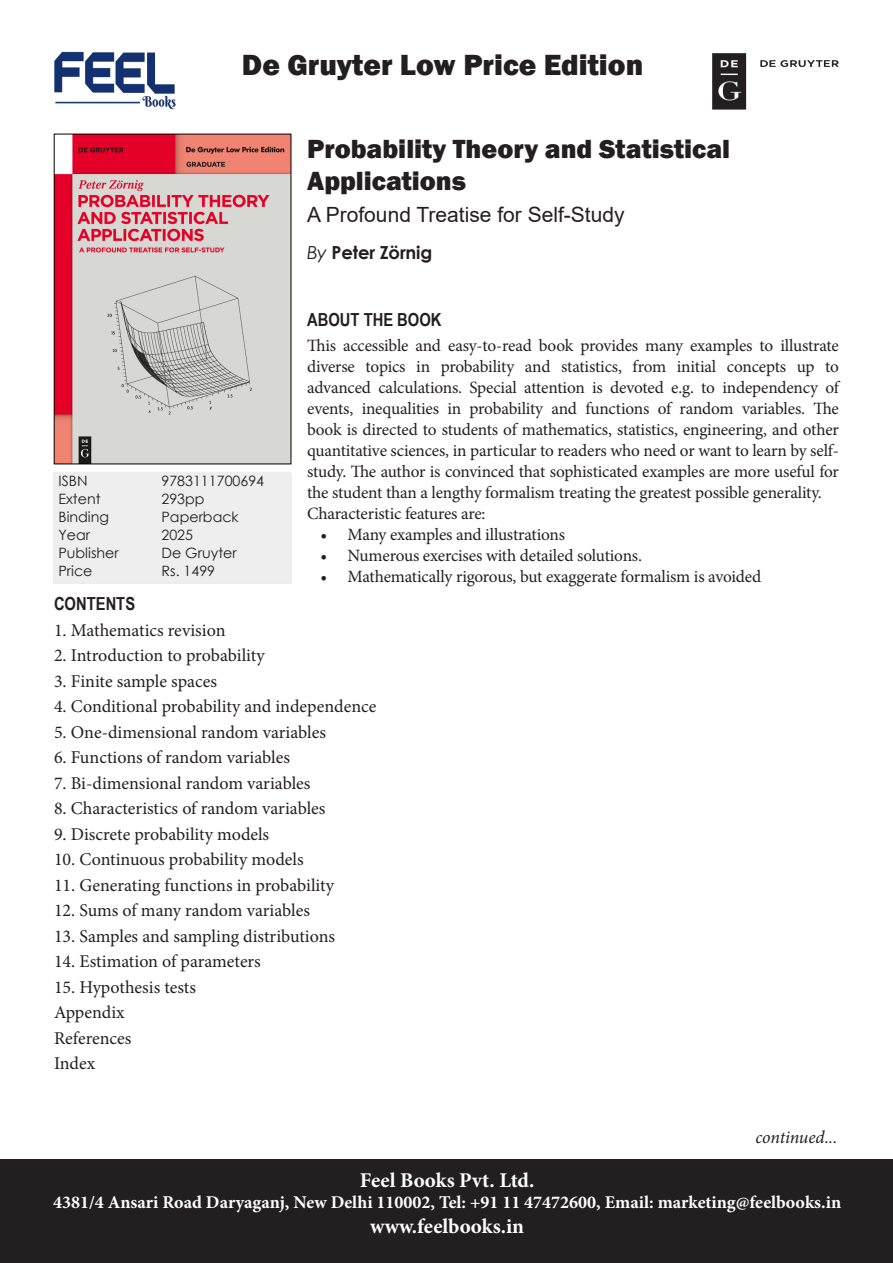
<style>
.page{position:relative;width:893px;height:1263px;background:#fff}
.page>*{position:absolute;margin:0;border:0;box-sizing:border-box;transform-origin:0 0}
.t1{font:800 30px "Franklin Gothic";color:#231f20}
.t2{font:800 27px/32.4px "Franklin Gothic";color:#231f20}
.t3{font:700 21px "Minion Pro";color:#fff}
.t4{font:21px "Arial";color:#231f20}
.Text{font:18px "Minion Pro";color:#231f20}
.t5{font:700 18px "Minion Pro";color:#fff}
.t6{font:700 18px "Arial Narrow";color:#231f20}
.t7{font:700 18px "Century Gothic";letter-spacing:-.01em;color:#231f20}
.t8{font:italic 18px "Minion Pro";letter-spacing:-.01em;color:#231f20}
.Text-2{font:17.25px/21px "Minion Pro";letter-spacing:-.015em;color:#231f20;text-align:justify}
.Isbn{font:14.25px "Century Gothic";color:#231f20}
.s1{font-weight:400;font-style:italic}
</style>
<div class="page">
<img style="left:54px;top:51px;width:122px;height:59px">
<div style="left:0;top:1160px;width:893px;height:103px;background:#231f20"></div>
<div style="left:53px;top:472px;width:238px;height:21px;background:#eeeeef"></div>
<div style="left:53px;top:490px;width:238px;height:21px;background:#eeeeef"></div>
<div style="left:53px;top:508px;width:238px;height:21px;background:#eeeeef"></div>
<div style="left:53px;top:526px;width:238px;height:21px;background:#eeeeef"></div>
<div style="left:53px;top:544px;width:238px;height:21px;background:#eeeeef"></div>
<div style="left:53px;top:562px;width:238px;height:21px;background:#eeeeef"></div>
<img style="left:56px;top:136px;width:233px;height:326px">
<img style="left:713px;top:54px;width:126px;height:56px">
<p class="t1" style="left:242px;top:46px;width:403px">De Gruyter Low Price Edition</p>
<p class="t2" style="left:307px;top:132px;width:425px">Probability Theory and Statistical<br>Applications</p>
<p class="t4" style="left:307px;top:201px;width:319px">A Profound Treatise for Self-Study</p>
<p class="t7" style="left:307px;top:239px;width:127px"><span class="s1">By</span> Peter Zörnig</p>
<p class="t6" style="left:307px;top:306px;width:136px">ABOUT THE BOOK</p>
<p class="Text-2" style="left:307px;top:335px;width:533px">This accessible and easy-to-read book provides many examples to illustrate diverse topics in probability and statistics, from initial concepts up to advanced calculations. Special attention is devoted e.g. to independency of events, inequalities in probability and functions of random variables. The book is directed to students of mathematics, statistics, engineering, and other quantitative sciences, in particular to readers who need or want to learn by self&shy;study. The author is convinced that sophisticated examples are more useful for the student than a lengthy formalism treating the greatest possible generality.</p>
<p class="Text-2" style="left:307px;top:503px;width:180px">Characteristic features are:</p>
<p class="Text-2" style="left:321px;top:524px;width:246px">• Many examples and illustrations</p>
<p class="Text-2" style="left:321px;top:545px;width:323px">• Numerous exercises with detailed solutions.</p>
<p class="Text-2" style="left:321px;top:566px;width:442px">• Mathematically rigorous, but exaggerate formalism is avoided</p>
<p class="Isbn" style="left:58px;top:471px;width:31px">ISBN</p>
<p class="Isbn" style="left:161px;top:471px;width:104px">9783111700694</p>
<p class="Isbn" style="left:58px;top:489px;width:44px">Extent</p>
<p class="Isbn" style="left:161px;top:489px;width:45px">293pp</p>
<p class="Isbn" style="left:58px;top:507px;width:52px">Binding</p>
<p class="Isbn" style="left:161px;top:507px;width:79px">Paperback</p>
<p class="Isbn" style="left:58px;top:525px;width:33px">Year</p>
<p class="Isbn" style="left:161px;top:525px;width:33px">2025</p>
<p class="Isbn" style="left:58px;top:543px;width:62px">Publisher</p>
<p class="Isbn" style="left:161px;top:543px;width:77px">De Gruyter</p>
<p class="Isbn" style="left:58px;top:561px;width:36px">Price</p>
<p class="Isbn" style="left:161px;top:561px;width:55px">Rs. 1499</p>
<p class="t6" style="left:54px;top:590px;width:83px">CONTENTS</p>
<p class="Text" style="left:54px;top:618px;width:173px">1. Mathematics revision</p>
<p class="Text" style="left:54px;top:643px;width:212px">2. Introduction to probability</p>
<p class="Text" style="left:54px;top:669px;width:165px">3. Finite sample spaces</p>
<p class="Text" style="left:54px;top:694px;width:324px">4. Conditional probability and independence</p>
<p class="Text" style="left:54px;top:720px;width:274px">5. One-dimensional random variables</p>
<p class="Text" style="left:54px;top:745px;width:238px">6. Functions of random variables</p>
<p class="Text" style="left:54px;top:771px;width:258px">7. Bi-dimensional random variables</p>
<p class="Text" style="left:54px;top:796px;width:273px">8. Characteristics of random variables</p>
<p class="Text" style="left:54px;top:822px;width:217px">9. Discrete probability models</p>
<p class="Text" style="left:54px;top:847px;width:251px">10. Continuous probability models</p>
<p class="Text" style="left:54px;top:873px;width:281px">11. Generating functions in probability</p>
<p class="Text" style="left:54px;top:898px;width:257px">12. Sums of many random variables</p>
<p class="Text" style="left:54px;top:924px;width:283px">13. Samples and sampling distributions</p>
<p class="Text" style="left:54px;top:949px;width:208px">14. Estimation of parameters</p>
<p class="Text" style="left:54px;top:975px;width:144px">15. Hypothesis tests</p>
<p class="Text" style="left:54px;top:1000px;width:72px">Appendix</p>
<p class="Text" style="left:54px;top:1026px;width:79px">References</p>
<p class="Text" style="left:54px;top:1051px;width:43px">Index</p>
<p class="t8" style="left:755px;top:1125px;width:83px">continued...</p>
<p class="t3" style="left:360px;top:1165px;width:176px">Feel Books Pvt. Ltd.</p>
<p class="t5" style="left:53px;top:1190px;width:790px">4381/4 Ansari Road Daryaganj, New Delhi 110002, Tel: +91 11 47472600, Email: marketing@feelbooks.in</p>
<p class="t3" style="left:370px;top:1212px;width:156px">www.feelbooks.in</p>
</div>
